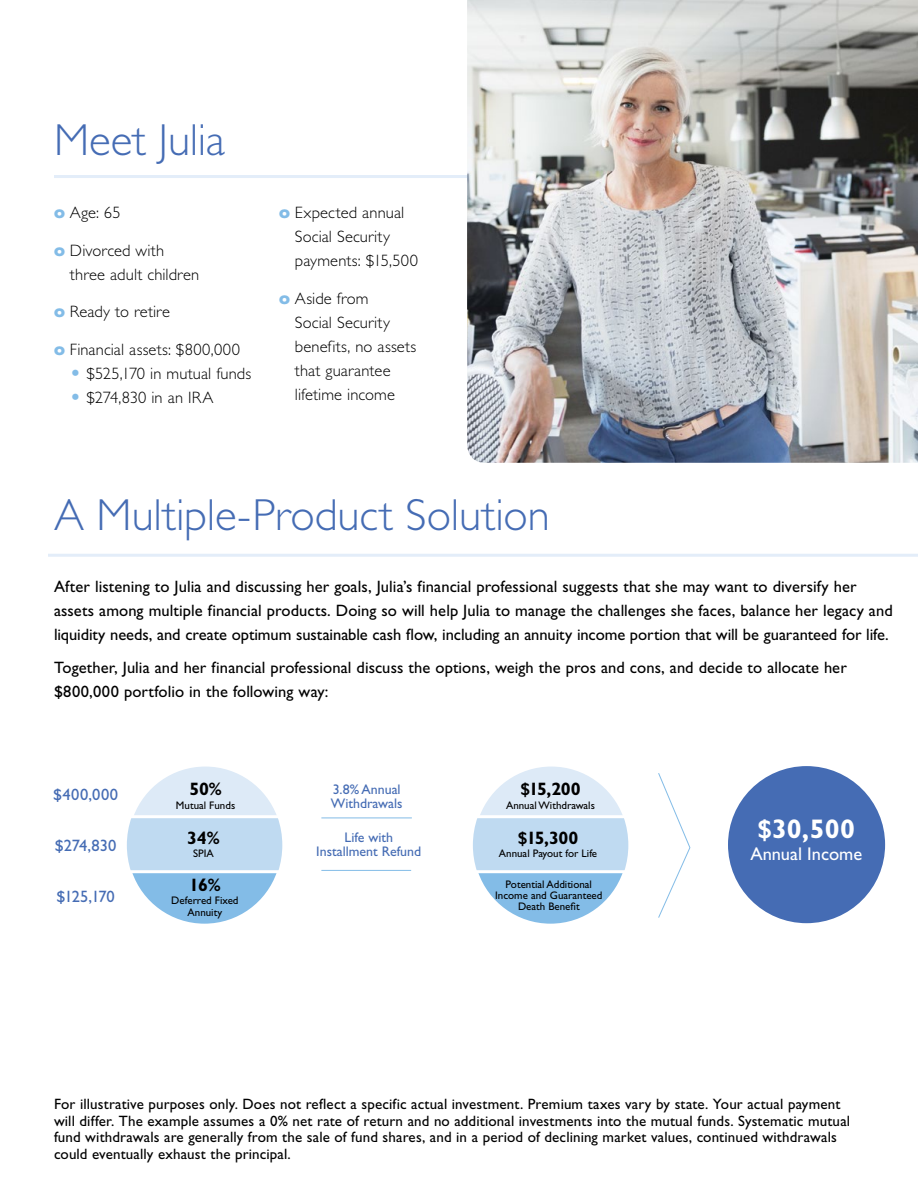
<style>
.page{position:relative;width:918px;height:1188px;background:#fff}
.page>*{position:absolute;margin:0;border:0;box-sizing:border-box;transform-origin:0 0}
.Heads_Blue{font:300 45px "Gill Sans Std";letter-spacing:-.005em;color:#456cb4}
.Sub2_Color{font:300 45px "Gill Sans Std";color:#456cb4}
.t1{font:700 27px "Gill Sans Std";color:#fff}
.t2{font:18.45px "Gill Sans Std";color:#fff}
.t3{font:700 18px "Gill Sans Std";letter-spacing:-.025em;color:#000}
.Text{font:16.5px/24px "Gill Sans Std";letter-spacing:.005em;color:#000}
.Text-2{font:300 16.5px/24px "Gill Sans Std";letter-spacing:.01em;color:#000}
.t4{font:16.5px "Gill Sans Std";color:#456cb4}
.Disclosure{font:15px/16.5px "Gill Sans Std";letter-spacing:.01em;color:#000}
.t5{font:13.95px/14.2px "Gill Sans Std";color:#456cb4;text-align:center}
.t6{font:10.95px/10.9px "Gill Sans Std";color:#000;text-align:center}
.s1{font-family:"Futura Std";font-weight:700;color:#83bce7}
</style>
<div class="page">
<hr style="left:54px;top:175px;width:864px;height:3px;background:#e3edf9">
<img style="left:467px;top:0;width:451px;height:463px">
<div style="left:728px;top:766px;width:157px;height:157px;background:#456cb4;border-radius:50%"></div>
<svg style="left:127px;top:767px;width:155px;height:157px"></svg>
<hr style="left:131px;top:815px;width:148px;height:3px;background:#fff">
<hr style="left:129px;top:870px;width:150px;height:3px;background:#fff">
<svg style="left:473px;top:767px;width:155px;height:157px"></svg>
<hr style="left:477px;top:815px;width:148px;height:3px;background:#fff">
<hr style="left:475px;top:870px;width:150px;height:3px;background:#fff">
<hr style="left:321px;top:818px;width:91px;height:1px;background:#83bce7">
<hr style="left:321px;top:870px;width:90px;height:1px;background:#83bce7">
<svg style="left:658px;top:773px;width:32px;height:145px"></svg>
<hr style="left:48px;top:554px;width:870px;height:3px;background:#e3edf9">
<p class="Sub2_Color" style="left:54px;top:115px;width:173px">Meet Julia</p>
<p class="Text-2" style="left:54px;top:201px;width:68px"><span class="s1">o</span> Age: 65</p>
<p class="Text-2" style="left:70px;top:238px;width:131px;text-indent:-16px"><span class="s1">o</span> Divorced with three adult children</p>
<p class="Text-2" style="left:54px;top:300px;width:118px"><span class="s1">o</span> Ready to retire</p>
<p class="Text-2" style="left:54px;top:337px;width:188px"><span class="s1">o</span> Financial assets: $800,000</p>
<p class="Text-2" style="left:70px;top:361px;width:183px"><span class="s1">•</span> $525,170 in mutual funds</p>
<p class="Text-2" style="left:70px;top:385px;width:145px"><span class="s1">•</span> $274,830 in an IRA</p>
<p class="Text-2" style="left:295px;top:201px;width:125px;text-indent:-16px"><span class="s1">o</span> Expected annual<br>Social Security payments: $15,500</p>
<p class="Text-2" style="left:295px;top:286px;width:123px;text-indent:-16px"><span class="s1">o</span> Aside from<br>Social Security benefits, no assets that guarantee lifetime income</p>
<p class="Heads_Blue" style="left:54px;top:489px;width:497px">A Multiple-Product Solution</p>
<p class="Text" style="left:54px;top:575px;width:840px">After listening to Julia and discussing her goals, Julia’s financial professional suggests that she may want to diversify her assets among multiple financial products. Doing so will help Julia to manage the challenges she faces, balance her legacy and liquidity needs, and create optimum sustainable cash flow, including an annuity income portion that will be guaranteed for life.</p>
<p class="Text" style="left:54px;top:655px;width:794px">Together, Julia and her financial professional discuss the options, weigh the pros and cons, and decide to allocate her $800,000 portfolio in the following way:</p>
<p class="t4" style="left:53px;top:785px;width:66px">$400,000</p>
<p class="t4" style="left:55px;top:836px;width:63px">$274,830</p>
<p class="t4" style="left:57px;top:887px;width:60px">$125,170</p>
<p class="t3" style="left:190px;top:778px;width:34px">50%</p>
<p class="t6" style="left:176px;top:799px;width:61px">Mutual Funds</p>
<p class="t3" style="left:187px;top:827px;width:34px">34%</p>
<p class="t6" style="left:193px;top:848px;width:22px">SPIA</p>
<p class="t3" style="left:189px;top:874px;width:33px">16%</p>
<p class="t6" style="left:171px;top:895px;width:69px;line-height:12px">Deferred Fixed<br>Annuity</p>
<p class="t5" style="left:331px;top:782px;width:73px;text-align:left">3.8% Annual<br>Withdrawals</p>
<p class="t5" style="left:316px;top:830px;width:107px">Life with<br>Installment Refund</p>
<p class="t3" style="left:520px;top:778px;width:62px">$15,200</p>
<p class="t6" style="left:506px;top:799px;width:90px">Annual Withdrawals</p>
<p class="t3" style="left:518px;top:827px;width:62px">$15,300</p>
<p class="t6" style="left:499px;top:848px;width:100px">Annual Payout for Life</p>
<p class="t6" style="left:495px;top:879px;width:109px">Potential Additional<br>Income and Guaranteed<br>Death Benefit</p>
<p class="t1" style="left:757px;top:813px;width:99px">$30,500</p>
<p class="t2" style="left:750px;top:843px;width:113px">Annual Income</p>
<p class="Disclosure" style="left:54px;top:1096px;width:798px">For illustrative purposes only. Does not reflect a specific actual investment. Premium taxes vary by state. Your actual payment will differ. The example assumes a 0% net rate of return and no additional investments into the mutual funds. Systematic mutual fund withdrawals are generally from the sale of fund shares, and in a period of declining market values, continued withdrawals could eventually exhaust the principal.</p>
</div>
